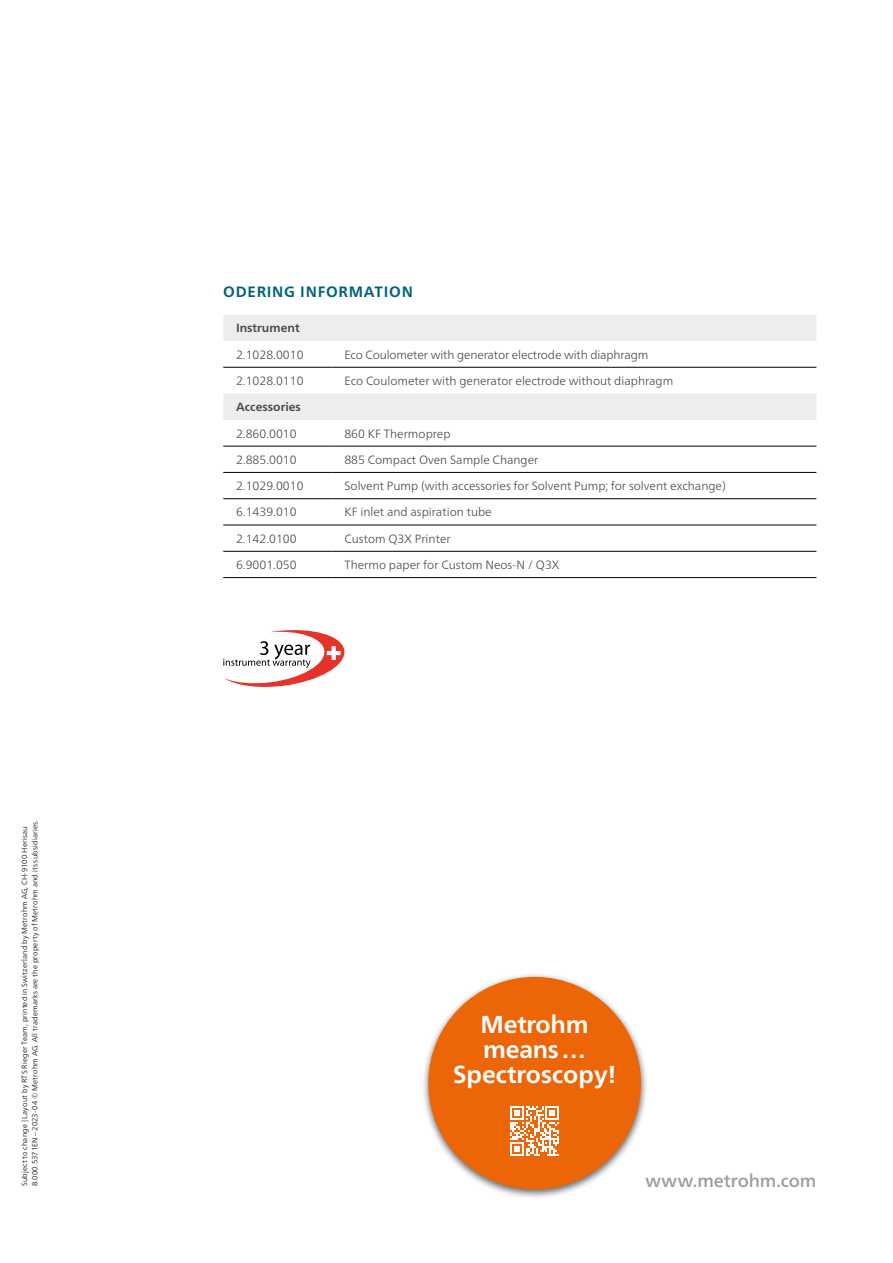
<style>
.page{position:relative;width:893px;height:1263px;background:#fff}
.page>*{position:absolute;margin:0;border:0;box-sizing:border-box;transform-origin:0 0}
.t1{font:700 24.6px/24.9px "Neue Frutiger World";letter-spacing:-.01em;color:#fff;text-align:center}
.t2{font:500 18px "Neue Frutiger World";letter-spacing:-.005em;color:#9d9d9c}
.t3{font:700 15px "Neue Frutiger World";letter-spacing:.05em;color:#00627b}
.t4{font:300 12px "Neue Frutiger World";color:#4a4a49}
.t5{font:700 12px "Neue Frutiger World";color:#4a4a49}
.t6{font:300 7.5px/10.5px "Neue Frutiger World";letter-spacing:.025em;color:#000}
</style>
<div class="page">
<svg style="left:223px;top:315px;width:593px;height:105px;fill:#efefef"></svg>
<hr style="left:223px;top:367px;width:109px;height:1px;background:#000">
<hr style="left:332px;top:367px;width:484px;height:1px;background:#000">
<hr style="left:223px;top:446px;width:109px;height:1px;background:#000">
<hr style="left:332px;top:446px;width:484px;height:1px;background:#000">
<hr style="left:223px;top:472px;width:109px;height:1px;background:#000">
<hr style="left:332px;top:472px;width:484px;height:1px;background:#000">
<hr style="left:223px;top:498px;width:109px;height:1px;background:#000">
<hr style="left:332px;top:498px;width:484px;height:1px;background:#000">
<hr style="left:223px;top:525px;width:109px;height:1px;background:#000">
<hr style="left:332px;top:525px;width:484px;height:1px;background:#000">
<hr style="left:223px;top:551px;width:109px;height:1px;background:#000">
<hr style="left:332px;top:551px;width:484px;height:1px;background:#000">
<hr style="left:223px;top:577px;width:109px;height:1px;background:#000">
<hr style="left:332px;top:577px;width:484px;height:1px;background:#000">
<svg style="left:223px;top:630px;width:121px;height:57px"></svg>
<div style="left:421px;top:972px;width:228px;height:227px;background:#000;opacity:.6"></div>
<div style="left:428px;top:977px;width:213px;height:212px;background:#ec6608;border-radius:50%"></div>
<svg style="left:510px;top:1106px;width:49px;height:49px"></svg>
<p class="t6" style="left:19px;top:1186px;width:368px;rotate:-90deg">Subject to change | Layout by RTS Rieger Team, printed in Switzerland by Metrohm AG, CH-9100 Herisau<br>8.000.5371EN – 2023-04 © Metrohm AG. All trademarks are the property of Metrohm and its subsidiaries.</p>
<p class="t3" style="left:223px;top:278px;width:191px">ODERING INFORMATION</p>
<p class="t5" style="left:236px;top:318px;width:65px">Instrument</p>
<p class="t4" style="left:236px;top:345px;width:69px">2.1028.0010</p>
<p class="t4" style="left:344px;top:345px;width:305px">Eco Coulometer with generator electrode with diaphragm</p>
<p class="t4" style="left:236px;top:371px;width:69px">2.1028.0110</p>
<p class="t4" style="left:344px;top:371px;width:330px">Eco Coulometer with generator electrode without diaphragm</p>
<p class="t5" style="left:236px;top:397px;width:66px">Accessories</p>
<p class="t4" style="left:236px;top:424px;width:62px">2.860.0010</p>
<p class="t4" style="left:344px;top:424px;width:108px">860 KF Thermoprep</p>
<p class="t4" style="left:236px;top:450px;width:62px">2.885.0010</p>
<p class="t4" style="left:344px;top:450px;width:196px">885 Compact Oven Sample Changer</p>
<p class="t4" style="left:236px;top:477px;width:69px">2.1029.0010</p>
<p class="t4" style="left:344px;top:477px;width:383px">Solvent Pump (with accessories for Solvent Pump; for solvent exchange)</p>
<p class="t4" style="left:236px;top:503px;width:62px">6.1439.010</p>
<p class="t4" style="left:344px;top:503px;width:149px">KF inlet and aspiration tube</p>
<p class="t4" style="left:236px;top:529px;width:62px">2.142.0100</p>
<p class="t4" style="left:344px;top:529px;width:108px">Custom Q3X Printer</p>
<p class="t4" style="left:236px;top:555px;width:62px">6.9001.050</p>
<p class="t4" style="left:344px;top:555px;width:217px">Thermo paper for Custom Neos-N / Q3X</p>
<h1 class="t1" style="left:453px;top:1012px;width:165px">Metrohm means…<br>Spectroscopy!</h1>
<h2 class="t2" style="left:645px;top:1165px;width:173px">www.metrohm.com</h2>
</div>
